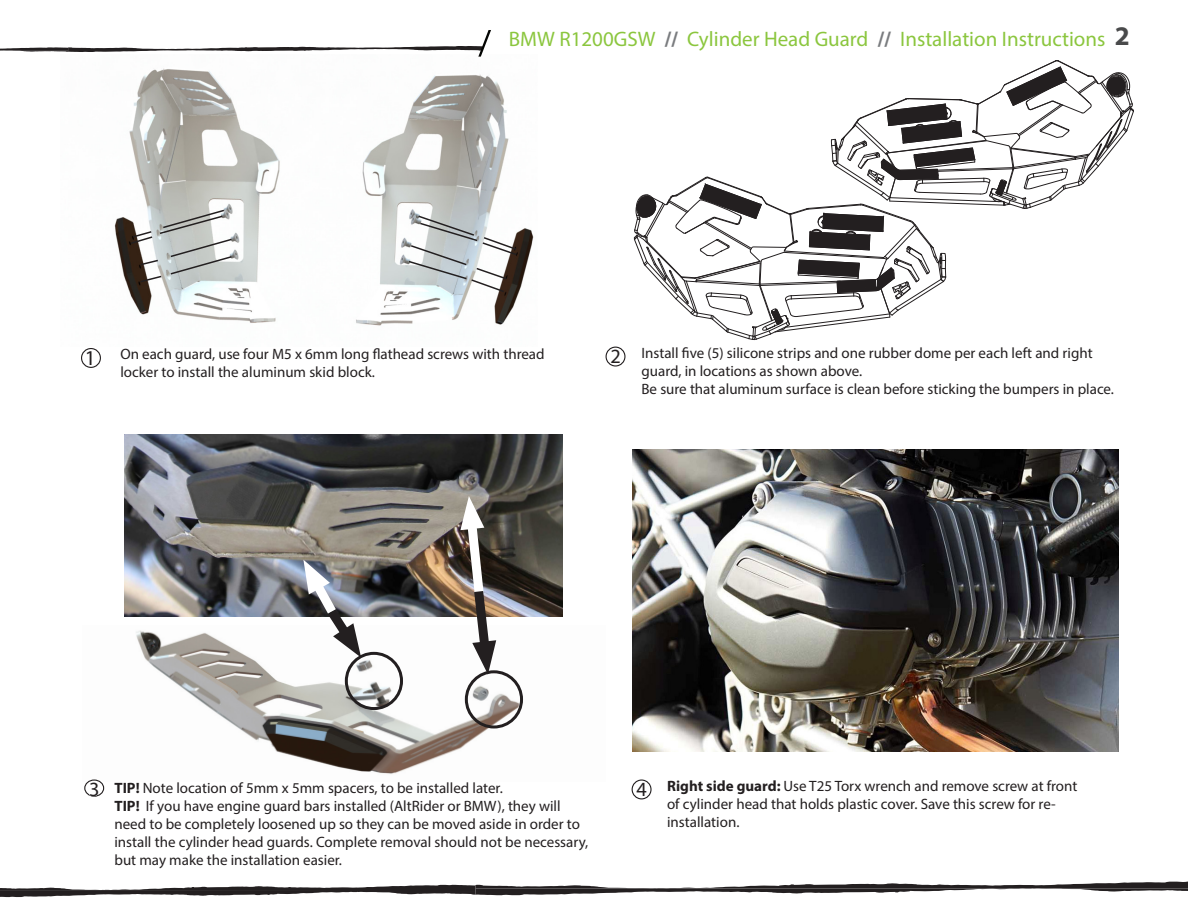
<style>
.page{position:relative;width:1188px;height:918px;background:#fff}
.page>*{position:absolute;margin:0;border:0;box-sizing:border-box;transform-origin:0 0}
.t1{font:21.15px "Myriad Pro";color:#231f20}
.t2{font:21px "Myriad Pro";color:#8bc63e}
.t3{font:20.25px "Myriad Pro";color:#231f20}
.t4{font:15px/18px "Myriad Pro";color:#231f20}
.s1{font-weight:700;color:#7a7c7f}
.s2{font-weight:700;font-size:27px;color:#494a4b}
.s3{font-weight:700}
</style>
<div class="page">
<img style="left:632px;top:449px;width:486px;height:302px">
<svg style="left:633px;top:60px;width:501px;height:280px"></svg>
<img style="left:114px;top:68px;width:420px;height:258px">
<svg style="left:407px;top:214px;width:111px;height:79px"></svg>
<svg style="left:129px;top:209px;width:104px;height:75px"></svg>
<svg style="left:0;top:881px;width:1188px;height:16px"></svg>
<svg style="left:0;top:30px;width:491px;height:27px"></svg>
<img style="left:125px;top:434px;width:437px;height:183px">
<img style="left:87px;top:630px;width:436px;height:152px">
<div style="left:465px;top:670px;width:58px;height:59px;border:3px solid #231f20;border-radius:50%"></div>
<img style="left:420px;top:496px;width:88px;height:178px">
<div style="left:345px;top:652px;width:58px;height:58px;border:3px solid #231f20;border-radius:50%"></div>
<svg style="left:300px;top:560px;width:63px;height:98px"></svg>
<svg style="left:606px;top:347px;width:19px;height:19px"></svg>
<div style="left:606px;top:347px;width:20px;height:20px;border:1px solid #231f20;border-radius:50%"></div>
<svg style="left:610px;top:348px;width:11px;height:16px"></svg>
<div style="left:81px;top:348px;width:20px;height:20px;border:1px solid #231f20;border-radius:50%"></div>
<svg style="left:632px;top:780px;width:19px;height:19px"></svg>
<div style="left:632px;top:779px;width:20px;height:20px;border:1px solid #231f20;border-radius:50%"></div>
<svg style="left:636px;top:780px;width:11px;height:17px"></svg>
<svg style="left:85px;top:780px;width:19px;height:16px"></svg>
<div style="left:84px;top:779px;width:20px;height:18px;border:1px solid #231f20;border-radius:50%"></div>
<svg style="left:89px;top:781px;width:10px;height:16px"></svg>
<p class="t2" style="left:509px;top:26px;width:622px">BMW R1200GSW <span class="s1">//</span> Cylinder Head Guard <span class="s1">//</span> Installation Instructions <span class="s2">2</span></p>
<p class="t4" style="left:120px;top:344px;width:426px">On each guard, use four M5 x 6mm long flathead screws with thread locker to install the aluminum skid block.</p>
<p class="t1" style="left:85px;top:345px;width:12px">1</p>
<p class="t3" style="left:610px;top:343px;width:12px">2</p>
<p class="t4" style="left:641px;top:344px;width:453px">Install five (5) silicone strips and one rubber dome per each left and right guard, in locations as shown above.</p>
<p class="t4" style="left:641px;top:380px;width:474px">Be sure that aluminum surface is clean before sticking the bumpers in place.</p>
<p class="t3" style="left:89px;top:776px;width:12px">3</p>
<p class="t4" style="left:114px;top:779px;width:390px"><span class="s3">TIP!</span> Note location of 5mm x 5mm spacers, to be installed later.</p>
<p class="t4" style="left:114px;top:797px;width:475px"><span class="s3">TIP!</span> If you have engine guard bars installed (AltRider or BMW), they will need to be completely loosened up so they can be moved aside in order to install the cylinder head guards. Complete removal should not be necessary, but may make the installation easier.</p>
<p class="t3" style="left:636px;top:776px;width:12px">4</p>
<p class="t4" style="left:667px;top:776px;width:412px"><span class="s3">Right side guard:</span> Use T25 Torx wrench and remove screw at front of cylinder head that holds plastic cover. Save this screw for re&shy;installation.</p>
</div>
